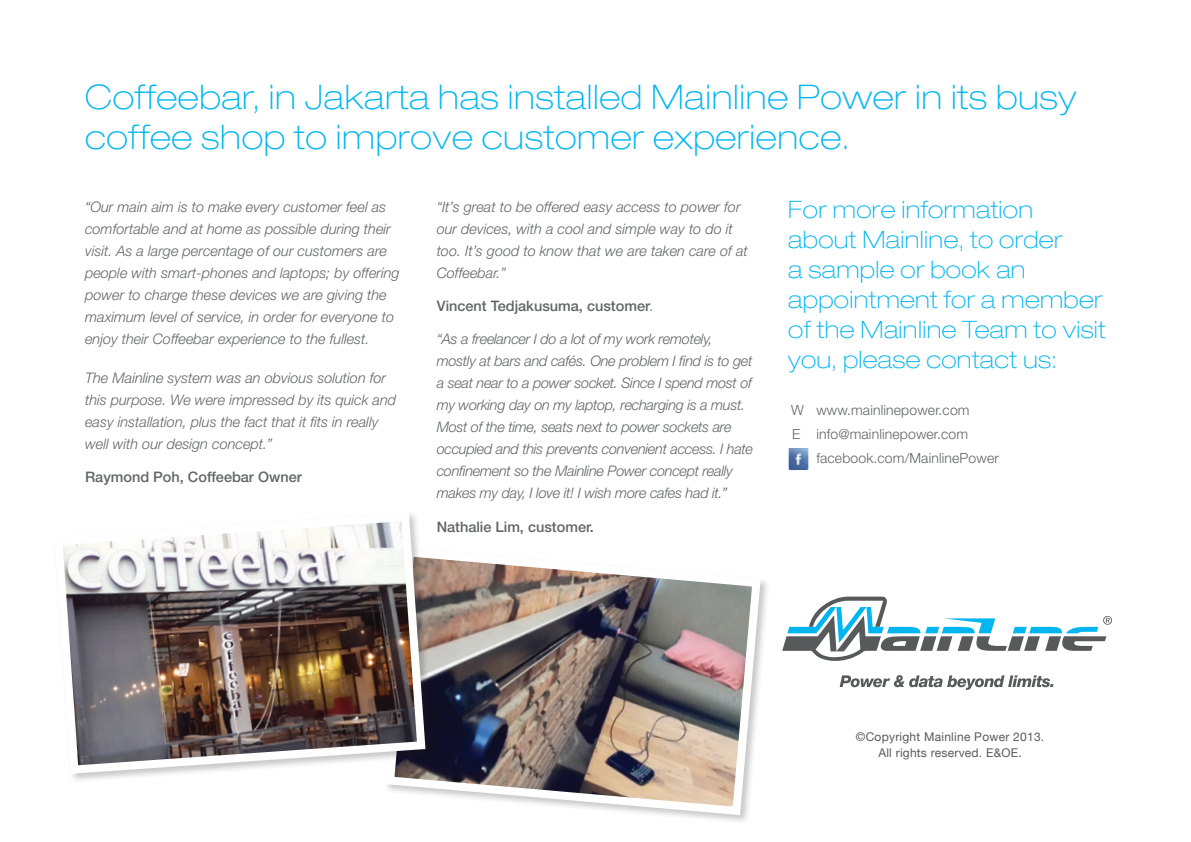
<style>
.page{position:relative;width:1191px;height:842px;background:#fff}
.page>*{position:absolute;margin:0;border:0;box-sizing:border-box;transform-origin:0 0}
.t1{font:100 expanded 34px/40px "Helvetica Neue LT Std";letter-spacing:.02em;color:#00b6f0}
.t2{font:100 expanded 24px/30px "Helvetica Neue LT Std";letter-spacing:.015em;color:#00b6f0}
.t3{font:italic 300 14.4px/22px "Helvetica Neue LT Std";color:#636466}
.t4{font:italic 300 14.4px/22px "Helvetica Neue LT Std";letter-spacing:-.02em;color:#636466}
.t5{font:500 14.4px "Helvetica Neue LT Std";color:#636466}
.t6{font:300 14px "Helvetica Neue LT Std";letter-spacing:.01em;color:#636466}
.t7{font:12px/16px "Helvetica Neue";letter-spacing:.02em;color:#58595b;text-align:center}
.s1{font-weight:300;font-style:italic}
</style>
<div class="page">
<img style="left:387px;top:558px;width:378px;height:261px">
<svg style="left:782px;top:597px;width:330px;height:64px"></svg>
<svg style="left:839px;top:675px;width:214px;height:15px"></svg>
<div style="left:53px;top:511px;width:382px;height:272px;background:#231f20;opacity:.25"></div>
<img style="left:53px;top:511px;width:377px;height:267px">
<img style="left:788px;top:449px;width:20px;height:20px">
<h1 class="t1" style="left:85px;top:77px;width:992px">Coffeebar, in Jakarta has installed Mainline Power in its busy coffee shop to improve customer experience.</h1>
<p class="t3" style="left:85px;top:195px;width:316px">“Our main aim is to make every customer feel as comfortable and at home as possible during their visit. As a large percentage of our customers are people with smart-phones and laptops; by offering power to charge these devices we are giving the maximum level of service, in order for everyone to enjoy their Coffeebar experience to the fullest.</p>
<p class="t3" style="left:85px;top:366px;width:312px">The Mainline system was an obvious solution for this purpose. We were impressed by its quick and easy installation, plus the fact that it fits in really well with our design concept.”</p>
<p class="t5" style="left:85px;top:468px;width:218px">Raymond Poh, Coffeebar Owner</p>
<p class="t3" style="left:437px;top:195px;width:313px">“It’s great to be offered easy access to power for our devices, with a cool and simple way to do it too. It’s good to know that we are taken care of at Coffeebar.”</p>
<p class="t5" style="left:437px;top:297px;width:219px">Vincent Tedjakusuma, customer<span class="s1">.</span></p>
<p class="t4" style="left:437px;top:328px;width:318px">“As a freelancer I do a lot of my work remotely, mostly at bars and cafés. One problem I find is to get a seat near to a power socket. Since I spend most of my working day on my laptop, recharging is a must.<br>Most of the time, seats next to power sockets are occupied and this prevents convenient access. I hate confinement so the Mainline Power concept really makes my day, I love it! I wish more cafes had it.”</p>
<p class="t5" style="left:437px;top:518px;width:159px">Nathalie Lim, customer.</p>
<h2 class="t2" style="left:788px;top:195px;width:319px">For more information about Mainline, to order<br>a sample or book an appointment for a member of the Mainline Team to visit you, please contact us:</h2>
<p class="t6" style="left:791px;top:402px;width:180px">W www.mainlinepower.com</p>
<p class="t6" style="left:792px;top:426px;width:178px">E info@mainlinepower.com</p>
<p class="t6" style="left:816px;top:450px;width:184px">facebook.com/MainlinePower</p>
<p class="t7" style="left:856px;top:729px;width:190px">©Copyright Mainline Power 2013.<br>All rights reserved. E&amp;OE.</p>
</div>
